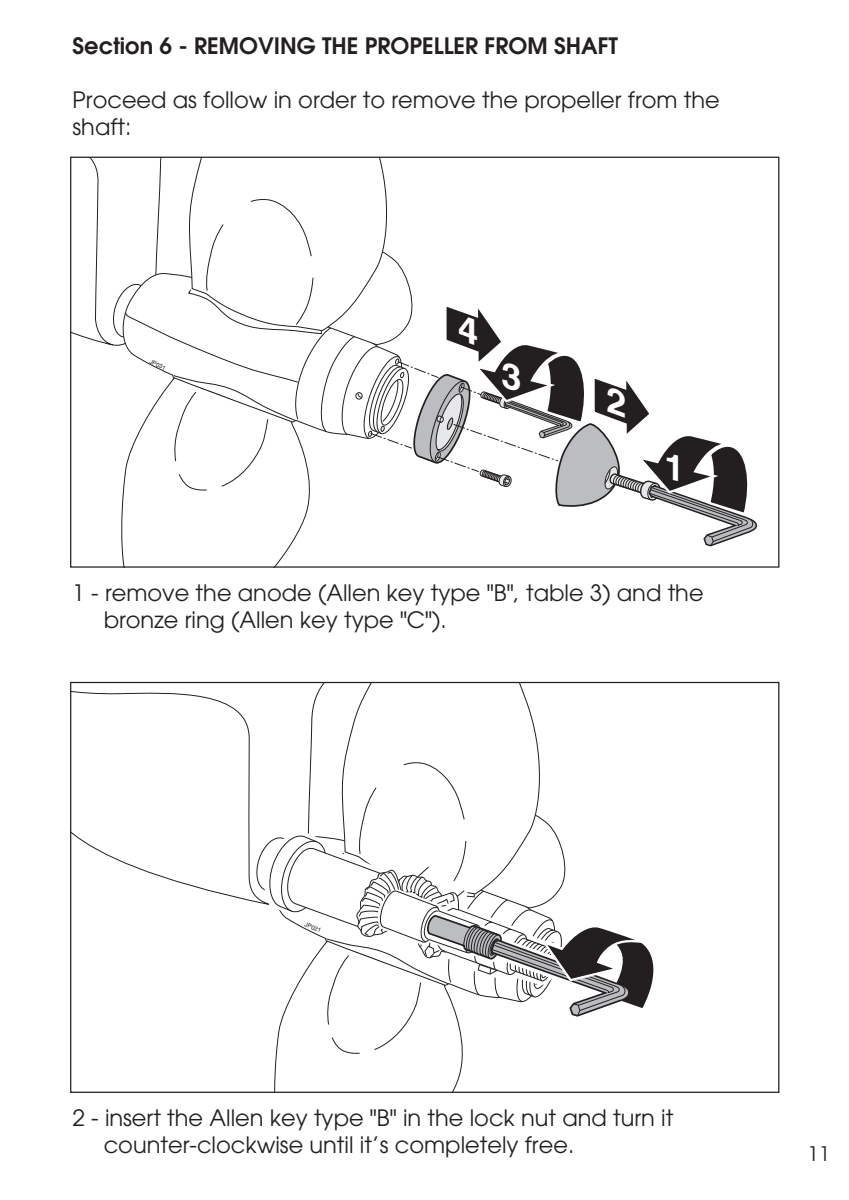
<style>
.page{position:relative;width:849px;height:1200px;background:#fff}
.page>*{position:absolute;margin:0;border:0;box-sizing:border-box;transform-origin:0 0}
.t1{font:22.5px/27px "Avant Garde";color:#231f20}
.t2{font:600 22.5px "Avant Garde";color:#231f20}
.t3{font:20px "Avant Garde";color:#231f20}
.t4{font:6px "Helvetica";color:#231f20}
</style>
<div class="page">
<svg style="left:72px;top:159px;width:42px;height:187px"></svg>
<svg style="left:72px;top:684px;width:252px;height:219px"></svg>
<svg style="left:344px;top:684px;width:196px;height:109px"></svg>
<svg style="left:277px;top:762px;width:189px;height:31px"></svg>
<svg style="left:266px;top:793px;width:388px;height:298px"></svg>
<svg style="left:114px;top:157px;width:642px;height:410px"></svg>
<p class="t2" style="left:73px;top:38px;width:546px">Section 6 - REMOVING THE PROPELLER FROM SHAFT</p>
<p class="t1" style="left:73px;top:89px;width:648px">Proceed as follow in order to remove the propeller from the shaft:</p>
<p class="t4" style="left:151px;top:359px;width:19px;rotate:26deg">JP031</p>
<p class="t1" style="left:104px;top:581px;width:601px;text-indent:-31px">1 - remove the anode (Allen key type "B", table 3) and the bronze ring (Allen key type "C").</p>
<p class="t4" style="left:305px;top:922px;width:19px;rotate:20deg">JP021</p>
<p class="t1" style="left:104px;top:1107px;width:571px;text-indent:-31px">2 - insert the Allen key type "B" in the lock nut and turn it counter-clockwise until it’s completely free.</p>
<p class="t3" style="left:807px;top:1146px;width:24px">11</p>
</div>
